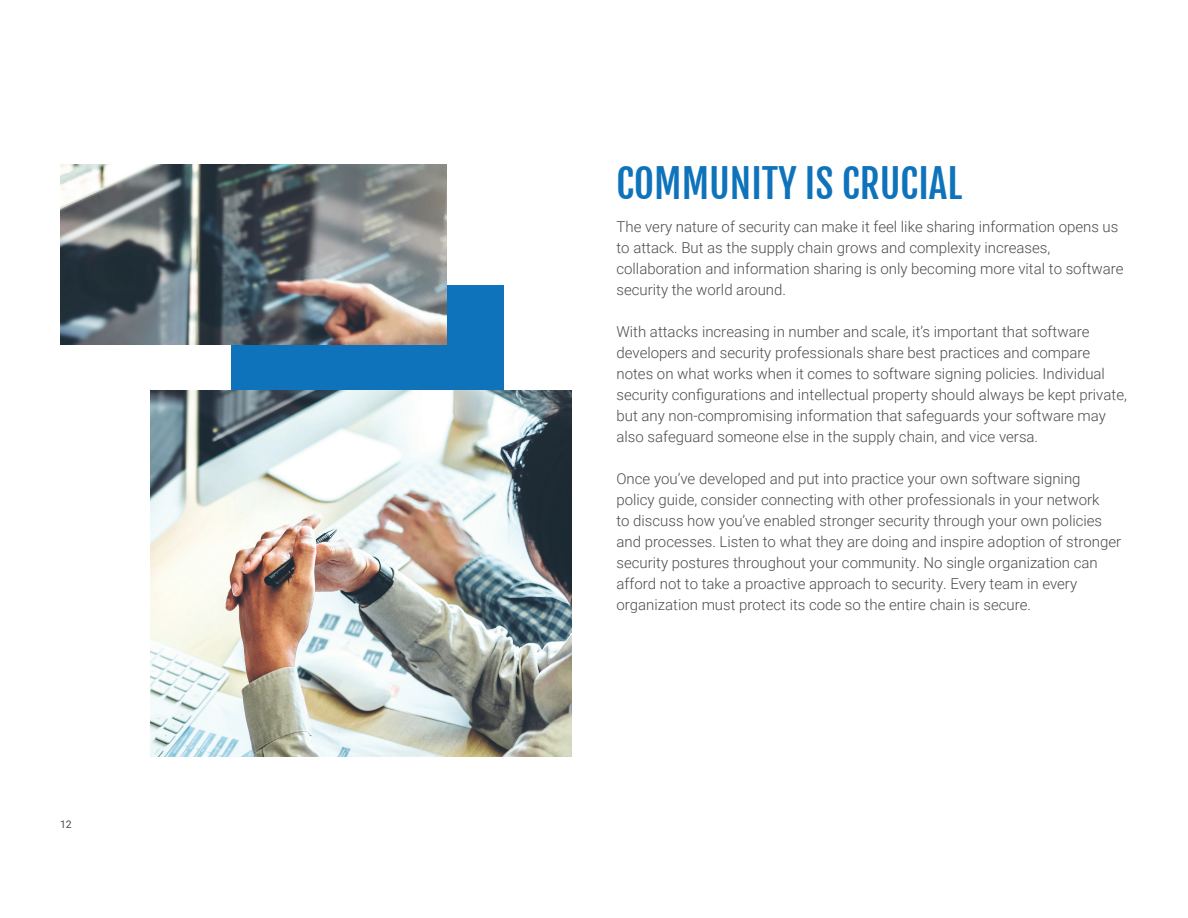
<style>
.page{position:relative;width:1188px;height:918px;background:#fff}
.page>*{position:absolute;margin:0;border:0;box-sizing:border-box;transform-origin:0 0}
.t1{font:39px "Fjalla One";color:#0e73bb}
.t2{font:300 15px/21px "Roboto";color:#4b4c4d}
.t3{font:10.5px "Roboto";color:#4b4c4d}
</style>
<div class="page">
<div style="left:231px;top:285px;width:273px;height:180px;background:#0e73bb"></div>
<img style="left:150px;top:390px;width:422px;height:367px">
<img style="left:60px;top:165px;width:387px;height:180px">
<p class="t3" style="left:60px;top:817px;width:13px">12</p>
<h1 class="t1" style="left:616px;top:160px;width:347px">COMMUNITY IS CRUCIAL</h1>
<p class="t2" style="left:616px;top:215px;width:509px">The very nature of security can make it feel like sharing information opens us to attack. But as the supply chain grows and complexity increases, collaboration and information sharing is only becoming more vital to software security the world around.</p>
<p class="t2" style="left:616px;top:320px;width:512px">With attacks increasing in number and scale, it’s important that software developers and security professionals share best practices and compare notes on what works when it comes to software signing policies. Individual security configurations and intellectual property should always be kept private, but any non-compromising information that safeguards your software may also safeguard someone else in the supply chain, and vice versa.</p>
<p class="t2" style="left:616px;top:467px;width:506px">Once you’ve developed and put into practice your own software signing policy guide, consider connecting with other professionals in your network<br>to discuss how you’ve enabled stronger security through your own policies and processes. Listen to what they are doing and inspire adoption of stronger security postures throughout your community. No single organization can afford not to take a proactive approach to security. Every team in every organization must protect its code so the entire chain is secure.</p>
</div>
